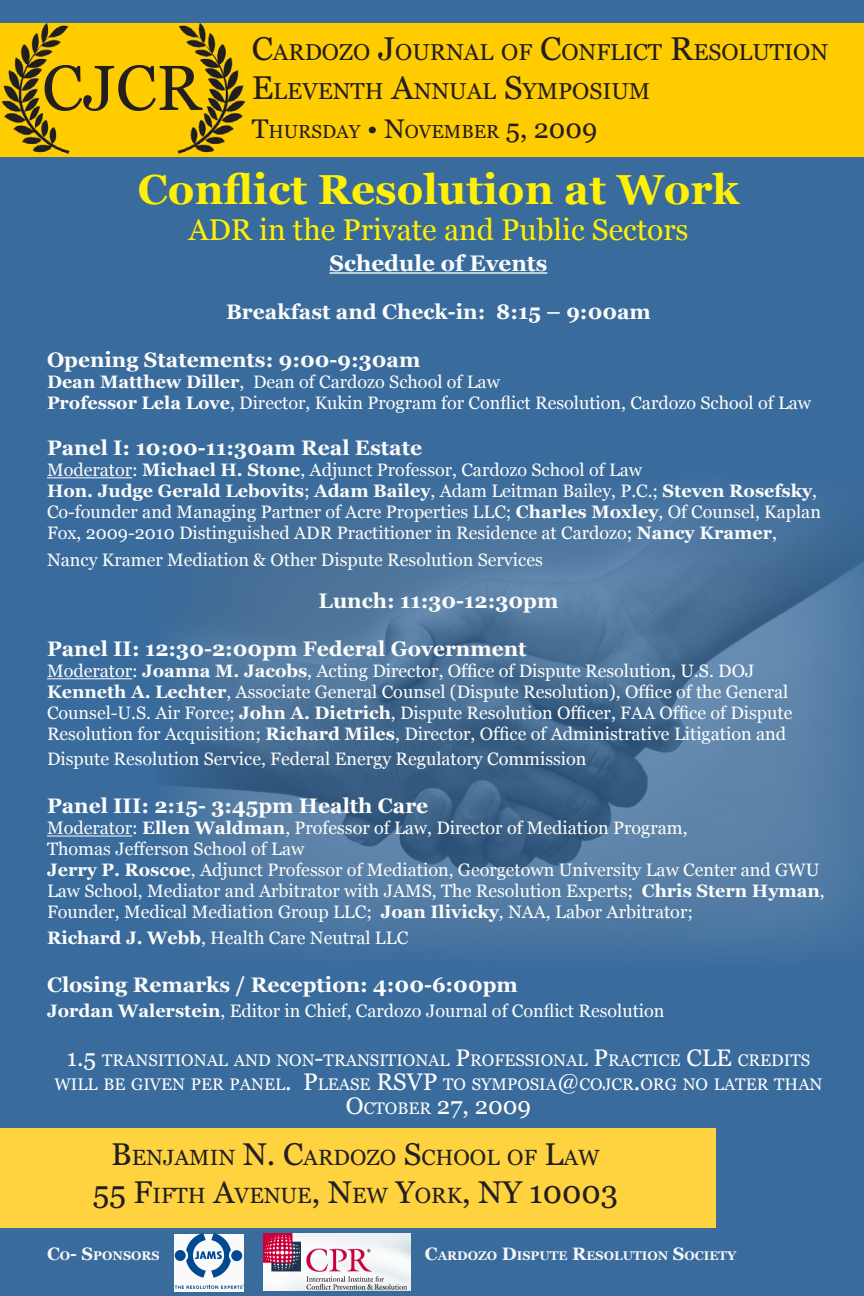
<style>
.page{position:relative;width:864px;height:1296px;background:#396b9c}
.page>*{position:absolute;margin:0;border:0;box-sizing:border-box;transform-origin:0 0}
.t1{font:63.6px "Georgia";color:#231f20}
.t2{font:700 42px "Georgia";color:#fff101}
.t3{font:31.5px "Georgia";color:#231f20}
.t4{font:30px "Georgia";color:#fff101}
.t5{font:24px "Georgia";color:#fdfdfd}
.t6{font:23.1px "Georgia";color:#231f20}
.t7{font:700 22.5px "Georgia";color:#fdfdfd}
.t8{font:21.9px "Georgia";color:#231f20}
.t9{font:700 21px "Georgia";color:#fdfdfd}
.t10{font:18.9px "Georgia";color:#231f20}
.t11{font:18px/21px "Georgia";color:#fdfdfd}
.t12{font:16.8px/24px "Georgia";color:#fdfdfd;text-align:center}
.t13{font:700 12.6px "Georgia";color:#f7f7f8}
.t14{font:700 12.6px "Georgia";color:#f9f9f9}
.s1{font-size:33px}
.s2{font-size:27px}
.s3{font-weight:700}
.s4{font-size:24px}
.s5{font-size:16.8px}
.s6{font-size:31.5px}
.s7{font-size:21.9px}
.s8{font-size:18px}
</style>
<div class="page">
<img style="left:153px;top:470px;width:711px;height:500px">
<div style="left:246px;top:23px;width:618px;height:134px;background:#fc0"></div>
<img style="left:0;top:23px;width:246px;height:134px">
<div style="left:0;top:1128px;width:715px;height:100px;background:#ffd340"></div>
<hr style="left:330px;top:272px;width:217px;height:2px;background:#fdfdfd">
<hr style="left:47px;top:477px;width:85px;height:1px;background:#fdfdfd">
<hr style="left:47px;top:678px;width:85px;height:1px;background:#fdfdfd">
<hr style="left:47px;top:835px;width:85px;height:2px;background:#fdfdfd">
<img style="left:263px;top:1233px;width:148px;height:58px">
<div style="left:175px;top:1234px;width:69px;height:58px;background:#fafafa"></div>
<div style="left:175px;top:1250px;width:11px;height:11px;background:#014990;border-radius:50%"></div>
<svg style="left:186px;top:1233px;width:45px;height:45px"></svg>
<div style="left:231px;top:1250px;width:11px;height:11px;background:#014990;border-radius:50%"></div>
<svg style="left:175px;top:1285px;width:69px;height:4px"></svg>
<p class="t6" style="left:252px;top:39px;width:578px"><span class="s1">C</span>ARDOZO <span class="s1">J</span>OURNAL OF <span class="s1">C</span>ONFLICT <span class="s1">R</span>ESOLUTION</p>
<p class="t6" style="left:252px;top:78px;width:400px"><span class="s1">E</span>LEVENTH <span class="s1">A</span>NNUAL <span class="s1">S</span>YMPOSIUM</p>
<p class="t10" style="left:252px;top:121px;width:347px"><span class="s2">T</span>HURSDAY <span class="s2">• N</span>OVEMBER <span class="s2">5, 2009</span></p>
<p class="t2" style="left:138px;top:165px;width:603px">Conflict Resolution at Work</p>
<p class="t4" style="left:188px;top:212px;width:502px">ADR in the Private and Public Sectors</p>
<p class="t7" style="left:330px;top:250px;width:219px">Schedule of Events</p>
<p class="t9" style="left:226px;top:300px;width:426px">Breakfast and Check-in: 8:15 – 9:00am</p>
<p class="t9" style="left:47px;top:348px;width:375px">Opening Statements: 9:00-9:30am</p>
<p class="t11" style="left:47px;top:371px;width:454px"><span class="s3">Dean Matthew Diller</span>, Dean of Cardozo School of Law</p>
<p class="t11" style="left:47px;top:392px;width:766px"><span class="s3">Professor Lela Love</span>, Director, Kukin Program for Conflict Resolution, Cardozo School of Law</p>
<p class="t9" style="left:47px;top:436px;width:377px">Panel I: 10:00-11:30am Real Estate</p>
<p class="t11" style="left:47px;top:459px;width:597px">Moderator: <span class="s3">Michael H. Stone</span>, Adjunct Professor, Cardozo School of Law</p>
<p class="t11" style="left:47px;top:480px;width:776px"><span class="s3">Hon. Judge Gerald Lebovits</span>; <span class="s3">Adam Bailey</span>, Adam Leitman Bailey, P.C.; <span class="s3">Steven Rosefsky</span>,<br>Co-founder and Managing Partner of Acre Properties LLC; <span class="s3">Charles Moxley</span>, Of Counsel, Kaplan<br>Fox, 2009-2010 Distinguished ADR Practitioner in Residence at Cardozo; <span class="s3">Nancy Kramer</span>,</p>
<p class="t11" style="left:47px;top:549px;width:497px">Nancy Kramer Mediation &amp; Other Dispute Resolution Services</p>
<p class="t9" style="left:319px;top:589px;width:241px">Lunch: 11:30-12:30pm</p>
<p class="t9" style="left:47px;top:637px;width:481px">Panel II: 12:30-2:00pm Federal Government</p>
<p class="t11" style="left:47px;top:660px;width:709px">Moderator: <span class="s3">Joanna M. Jacobs</span>, Acting Director, Office of Dispute Resolution, U.S. DOJ</p>
<p class="t11" style="left:47px;top:681px;width:747px"><span class="s3">Kenneth A. Lechter</span>, Associate General Counsel (Dispute Resolution), Office of the General<br>Counsel-U.S. Air Force; <span class="s3">John A. Dietrich</span>, Dispute Resolution Officer, FAA Office of Dispute</p>
<p class="t11" style="left:47px;top:721px;width:741px;line-height:25.2px">Resolution for Acquisition; <span class="s3">Richard Miles</span>, Director, Office of Administrative Litigation and<br>Dispute Resolution Service, Federal Energy Regulatory Commission</p>
<p class="t9" style="left:47px;top:794px;width:383px">Panel III: 2:15- 3:45pm Health Care</p>
<p class="t11" style="left:47px;top:818px;width:642px">Moderator: <span class="s3">Ellen Waldman</span>, Professor of Law, Director of Mediation Program,</p>
<p class="t11" style="left:47px;top:839px;width:259px">Thomas Jefferson School of Law</p>
<p class="t11" style="left:47px;top:860px;width:779px"><span class="s3">Jerry P. Roscoe</span>, Adjunct Professor of Mediation, Georgetown University Law Center and GWU<br>Law School, Mediator and Arbitrator with JAMS, The Resolution Experts; <span class="s3">Chris Stern Hyman</span>,<br>Founder, Medical Mediation Group LLC; <span class="s3">Joan Ilivicky</span>, NAA, Labor Arbitrator;</p>
<p class="t11" style="left:47px;top:927px;width:363px"><span class="s3">Richard J. Webb</span>, Health Care Neutral LLC</p>
<p class="t9" style="left:47px;top:972px;width:472px">Closing Remarks / Reception: 4:00-6:00pm</p>
<p class="t11" style="left:47px;top:1000px;width:619px"><span class="s3">Jordan Walerstein</span>, Editor in Chief, Cardozo Journal of Conflict Resolution</p>
<p class="t12" style="left:55px;top:1048px;width:769px"><span class="s4">1.5</span> TRANSITIONAL AND NON<span class="s4">-</span>TRANSITIONAL <span class="s4">P</span>ROFESSIONAL <span class="s4">P</span>RACTICE <span class="s4">CLE</span> CREDITS<br>WILL BE GIVEN PER PANEL<span class="s4">. P</span>LEASE <span class="s4">RSVP</span> TO SYMPOSIA<span class="s4">@</span>COJCR<span class="s4">.</span>ORG NO LATER THAN</p>
<p class="t5" style="left:346px;top:1092px;width:187px">O<span class="s5">CTOBER</span> 27, 2009</p>
<p class="t1" style="left:42px;top:52px;width:161px">CJCR</p>
<p class="t8" style="left:111px;top:1145px;width:490px"><span class="s6">B</span>ENJAMIN <span class="s6">N. C</span>ARDOZO <span class="s6">S</span>CHOOL OF <span class="s6">L</span>AW</p>
<p class="t3" style="left:93px;top:1174px;width:527px">55 F<span class="s7">IFTH</span> A<span class="s7">VENUE</span>, N<span class="s7">EW</span> Y<span class="s7">ORK</span>, NY 10003</p>
<p class="t14" style="left:47px;top:1249px;width:113px"><span class="s8">C</span>O<span class="s8">- S</span>PONSORS</p>
<p class="t13" style="left:425px;top:1249px;width:313px"><span class="s8">C</span>ARDOZO <span class="s8">D</span>ISPUTE <span class="s8">R</span>ESOLUTION <span class="s8">S</span>OCIETY</p>
</div>
